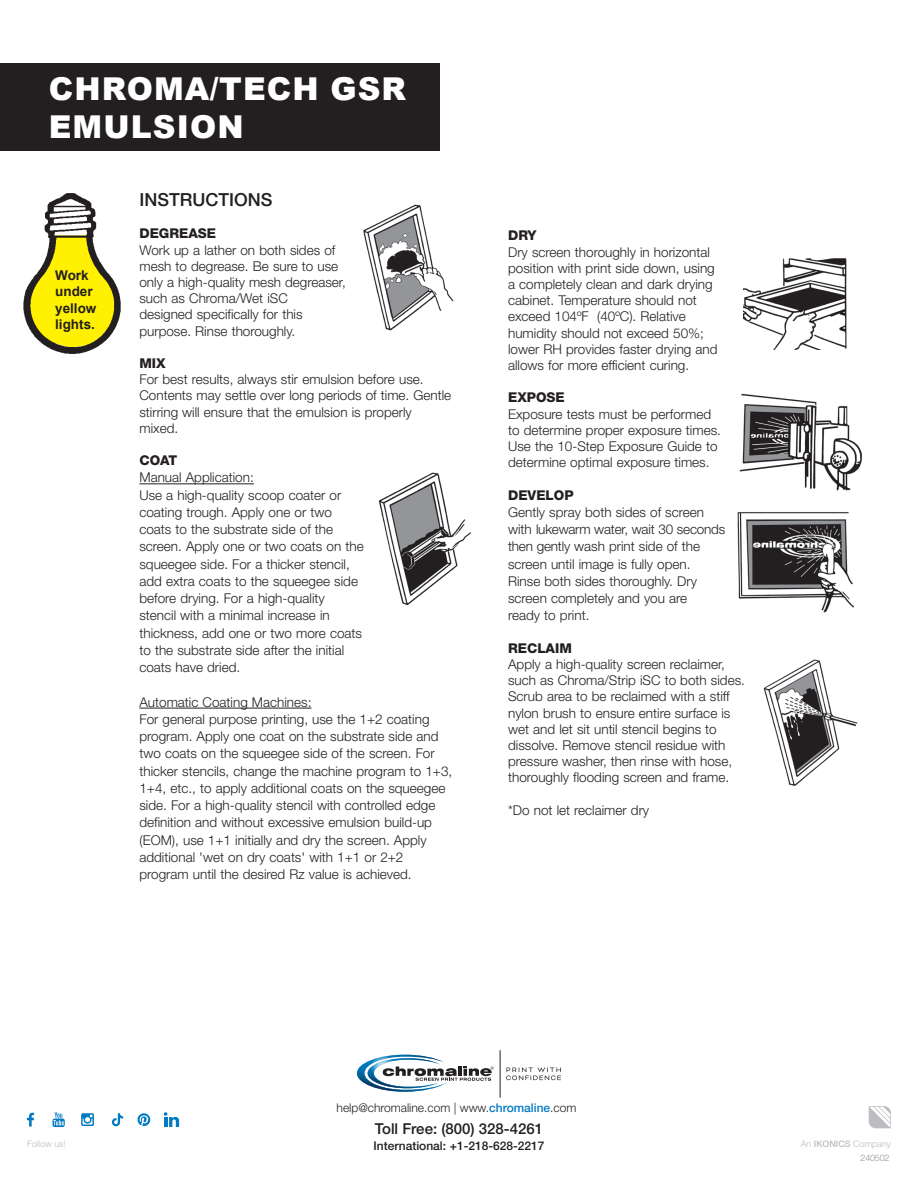
<style>
.page{position:relative;width:918px;height:1188px;background:#fff}
.page>*{position:absolute;margin:0;border:0;box-sizing:border-box;transform-origin:0 0}
.t1{font:900 31.5px/37.8px "Arial";letter-spacing:.035em;color:#fff}
.t2{font:500 18px "Helvetica Neue LT Std";color:#231f20}
.t3{font:500 15px "Helvetica Neue LT Std";color:#231f20}
.t4{font:300 13.5px/17.2px "Helvetica Neue LT Std";color:#231f20}
.t5{font:800 13.5px "Helvetica Neue LT Std";color:#231f20}
.t6{font:700 13.5px/16.2px "Arial";color:#231f20}
.t7{font:300 12px "Helvetica Neue LT Std";color:#231f20}
.t8{font:500 12px "Helvetica Neue LT Std";color:#231f20}
.t9{font:300 9px "Helvetica Neue LT Std";color:#bcbdc0}
.t10{font:300 9px "Helvetica Neue LT Std";letter-spacing:-.025em;color:#939598}
.s1{font-weight:500;color:#007ac2}
.s2{font-weight:500}
</style>
<div class="page">
<svg style="left:869px;top:1106px;width:22px;height:22px"></svg>
<svg style="left:506px;top:1068px;width:55px;height:12px"></svg>
<hr style="left:500px;top:1050px;width:1px;height:48px;background:#231f20">
<svg style="left:357px;top:1055px;width:137px;height:37px"></svg>
<svg style="left:137px;top:1113px;width:14px;height:13px"></svg>
<svg style="left:81px;top:1113px;width:13px;height:13px"></svg>
<svg style="left:27px;top:1113px;width:7px;height:14px"></svg>
<svg style="left:52px;top:1112px;width:13px;height:15px"></svg>
<svg style="left:163px;top:1112px;width:16px;height:15px"></svg>
<svg style="left:112px;top:1113px;width:11px;height:13px"></svg>
<hr style="left:139px;top:484px;width:115px;height:1px;background:#231f20">
<hr style="left:139px;top:708px;width:172px;height:1px;background:#231f20">
<img style="left:23px;top:193px;width:98px;height:161px">
<img style="left:363px;top:204px;width:91px;height:127px">
<img style="left:378px;top:472px;width:94px;height:134px">
<img style="left:737px;top:512px;width:117px;height:101px">
<img style="left:764px;top:659px;width:94px;height:127px">
<img style="left:743px;top:258px;width:104px;height:91px">
<img style="left:739px;top:393px;width:123px;height:98px">
<div style="left:0;top:63px;width:440px;height:88px;background:#231f20"></div>
<p class="t1" style="left:49px;top:69px;width:359px">CHROMA/TECH GSR<br>EMULSION</p>
<p class="t6" style="left:55px;top:267px;width:43px">Work under yellow lights.</p>
<p class="t2" style="left:139px;top:189px;width:135px">INSTRUCTIONS</p>
<p class="t5" style="left:139px;top:226px;width:78px">DEGREASE</p>
<p class="t4" style="left:139px;top:241px;width:208px;line-height:16.2px">Work up a lather on both sides of mesh to degrease. Be sure to use only a high-quality mesh degreaser, such as Chroma/Wet iSC<br>designed specifically for this purpose. Rinse thoroughly.</p>
<p class="t5" style="left:139px;top:355px;width:28px">MIX</p>
<p class="t4" style="left:139px;top:371px;width:313px;line-height:16.2px">For best results, always stir emulsion before use.<br>Contents may settle over long periods of time. Gentle stirring will ensure that the emulsion is properly mixed.</p>
<p class="t5" style="left:139px;top:452px;width:39px">COAT</p>
<p class="t4" style="left:139px;top:469px;width:226px">Manual Application:<br>Use a high-quality scoop coater or coating trough. Apply one or two coats to the substrate side of the screen. Apply one or two coats on the squeegee side. For a thicker stencil, add extra coats to the squeegee side before drying. For a high-quality stencil with a minimal increase in thickness, add one or two more coats to the substrate side after the initial coats have dried.</p>
<p class="t4" style="left:139px;top:693px;width:314px">Automatic Coating Machines:<br>For general purpose printing, use the 1+2 coating program. Apply one coat on the substrate side and two coats on the squeegee side of the screen. For thicker stencils, change the machine program to 1+3, 1+4, etc., to apply additional coats on the squeegee side. For a high-quality stencil with controlled edge definition and without excessive emulsion build-up (EOM), use 1+1 initially and dry the screen. Apply additional 'wet on dry coats' with 1+1 or 2+2 program until the desired Rz value is achieved.</p>
<p class="t5" style="left:508px;top:228px;width:30px">DRY</p>
<p class="t4" style="left:508px;top:243px;width:211px;line-height:16.2px">Dry screen thoroughly in horizontal position with print side down, using a completely clean and dark drying cabinet. Temperature should not exceed 104ºF (40ºC). Relative humidity should not exceed 50%; lower RH provides faster drying and allows for more efficient curing.</p>
<p class="t5" style="left:508px;top:390px;width:58px">EXPOSE</p>
<p class="t4" style="left:508px;top:405px;width:214px;line-height:16.2px">Exposure tests must be performed to determine proper exposure times.<br>Use the 10-Step Exposure Guide to determine optimal exposure times.</p>
<p class="t5" style="left:508px;top:487px;width:67px">DEVELOP</p>
<p class="t4" style="left:508px;top:503px;width:219px">Gently spray both sides of screen with lukewarm water, wait 30 seconds then gently wash print side of the screen until image is fully open.<br>Rinse both sides thoroughly. Dry screen completely and you are<br>ready to print.</p>
<p class="t5" style="left:508px;top:640px;width:65px">RECLAIM</p>
<p class="t4" style="left:508px;top:656px;width:238px;line-height:16.2px">Apply a high-quality screen reclaimer, such as Chroma/Strip iSC to both sides.<br>Scrub area to be reclaimed with a stiff nylon brush to ensure entire surface is wet and let sit until stencil begins to dissolve. Remove stencil residue with pressure washer, then rinse with hose, thoroughly flooding screen and frame.</p>
<p class="t4" style="left:508px;top:801px;width:143px">*Do not let reclaimer dry</p>
<p class="t9" style="left:27px;top:1138px;width:40px">Follow us!</p>
<p class="t7" style="left:337px;top:1100px;width:241px">help@chromaline.com | www.<span class="s1">chromaline</span>.com</p>
<p class="t3" style="left:375px;top:1119px;width:170px">Toll Free: (800) 328-4261</p>
<p class="t8" style="left:374px;top:1139px;width:172px">International: +1-218-628-2217</p>
<p class="t9" style="left:801px;top:1138px;width:92px">An <span class="s2">IKONICS</span> Company</p>
<p class="t10" style="left:861px;top:1153px;width:30px">240502</p>
</div>
